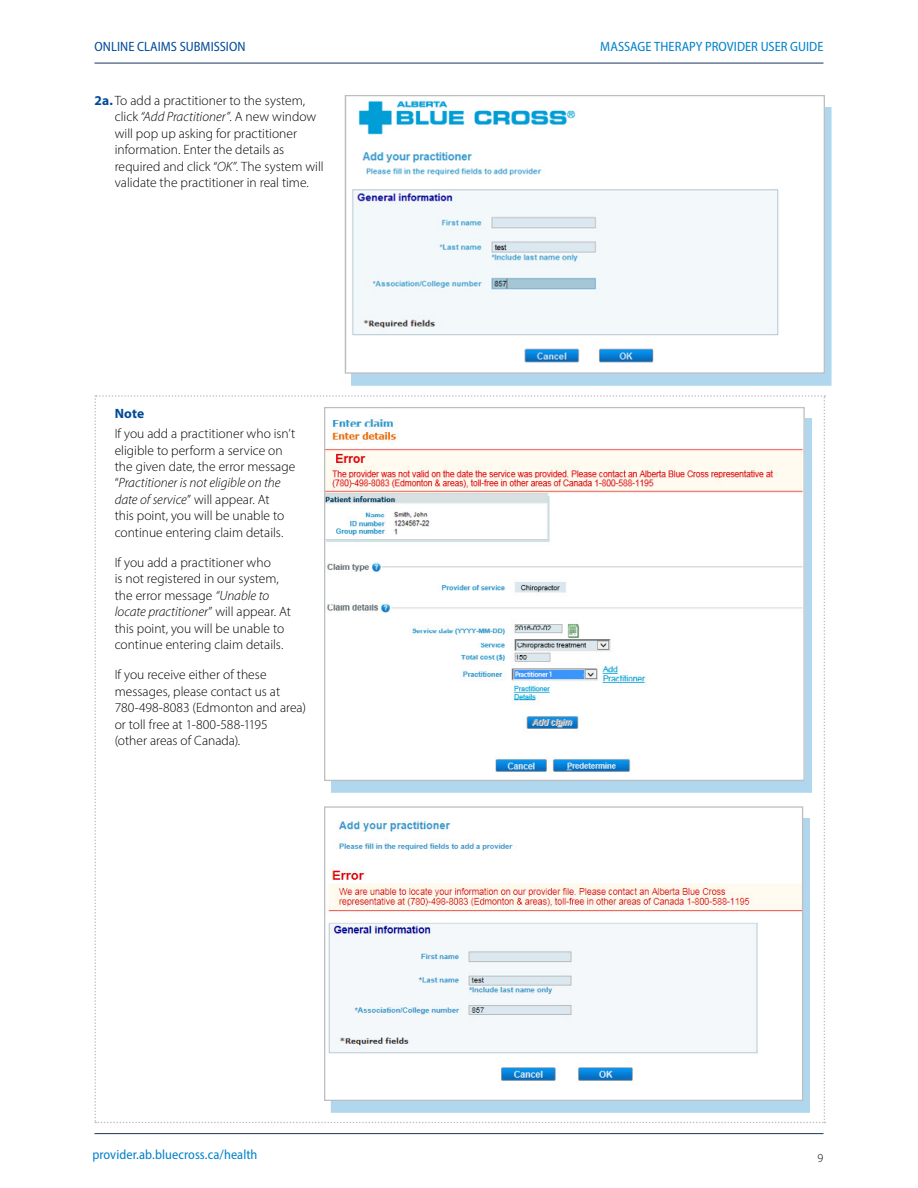
<style>
.page{position:relative;width:918px;height:1188px;background:#fff}
.page>*{position:absolute;margin:0;border:0;box-sizing:border-box;transform-origin:0 0}
.t1{font:300 13.5px/16.5px "Myriad Pro";color:#000}
.t2{font:semi-condensed 13.5px "Myriad Pro";letter-spacing:.005em;color:#0081c9}
.t3{font:semi-condensed 13.5px "Myriad Pro";letter-spacing:.005em;color:#004a98}
.t4{font:700 13.5px "Myriad Pro";color:#004a98}
.t5{font:300 12px "Myriad Pro";color:#000}
.s1{font-weight:700;color:#004a98}
.s2{font-style:italic}
</style>
<div class="page">
<hr style="left:94px;top:1133px;width:730px;height:1px;background:#1a355f">
<hr style="left:94px;top:63px;width:730px;height:1px;background:#1a355f">
<svg style="left:94px;top:395px;width:731px;height:728px"></svg>
<div style="left:351px;top:107px;width:481px;height:279px;background:#b0d7ee"></div>
<img style="left:351px;top:100px;width:472px;height:272px">
<div style="left:345px;top:95px;width:480px;height:279px;border:1px solid #bcbec0"></div>
<div style="left:331px;top:419px;width:481px;height:374px;background:#0081c9;opacity:.31"></div>
<img style="left:326px;top:415px;width:477px;height:364px">
<div style="left:331px;top:818px;width:479px;height:295px;background:#b0d7ee"></div>
<div style="left:325px;top:807px;width:478px;height:293px;background:#fff"></div>
<img style="left:328px;top:820px;width:473px;height:261px">
<div style="left:324px;top:806px;width:479px;height:295px;border:1px solid #bcbec0"></div>
<p class="t3" style="left:94px;top:38px;width:153px">ONLINE CLAIMS SUBMISSION</p>
<p class="t2" style="left:600px;top:38px;width:225px">MASSAGE THERAPY PROVIDER USER GUIDE</p>
<p class="t1" style="left:115px;top:92px;width:210px;text-indent:-20px"><span class="s1">2a.</span> To add a practitioner to the system, click <span class="s2">“Add Practitioner”</span>. A new window will pop up asking for practitioner information. Enter the details as required and click “<span class="s2">OK”</span>. The system will validate the practitioner in real time.</p>
<p class="t4" style="left:115px;top:404px;width:31px">Note</p>
<p class="t1" style="left:115px;top:425px;width:182px">If you add a practitioner who isn’t eligible to perform a service on the given date, the error message “<span class="s2">Practitioner is not eligible on the date of service</span>” will appear. At<br>this point, you will be unable to continue entering claim details.</p>
<p class="t1" style="left:115px;top:554px;width:178px">If you add a practitioner who<br>is not registered in our system, the error message <span class="s2">“Unable to locate practitioner</span>” will appear. At this point, you will be unable to continue entering claim details.</p>
<p class="t1" style="left:115px;top:667px;width:193px">If you receive either of these messages, please contact us at<br>780-498-8083 (Edmonton and area) or toll free at 1-800-588-1195<br>(other areas of Canada).</p>
<p class="t2" style="left:92px;top:1147px;width:167px">provider.ab.bluecross.ca/health</p>
<p class="t5" style="left:818px;top:1150px;width:7px">9</p>
</div>
